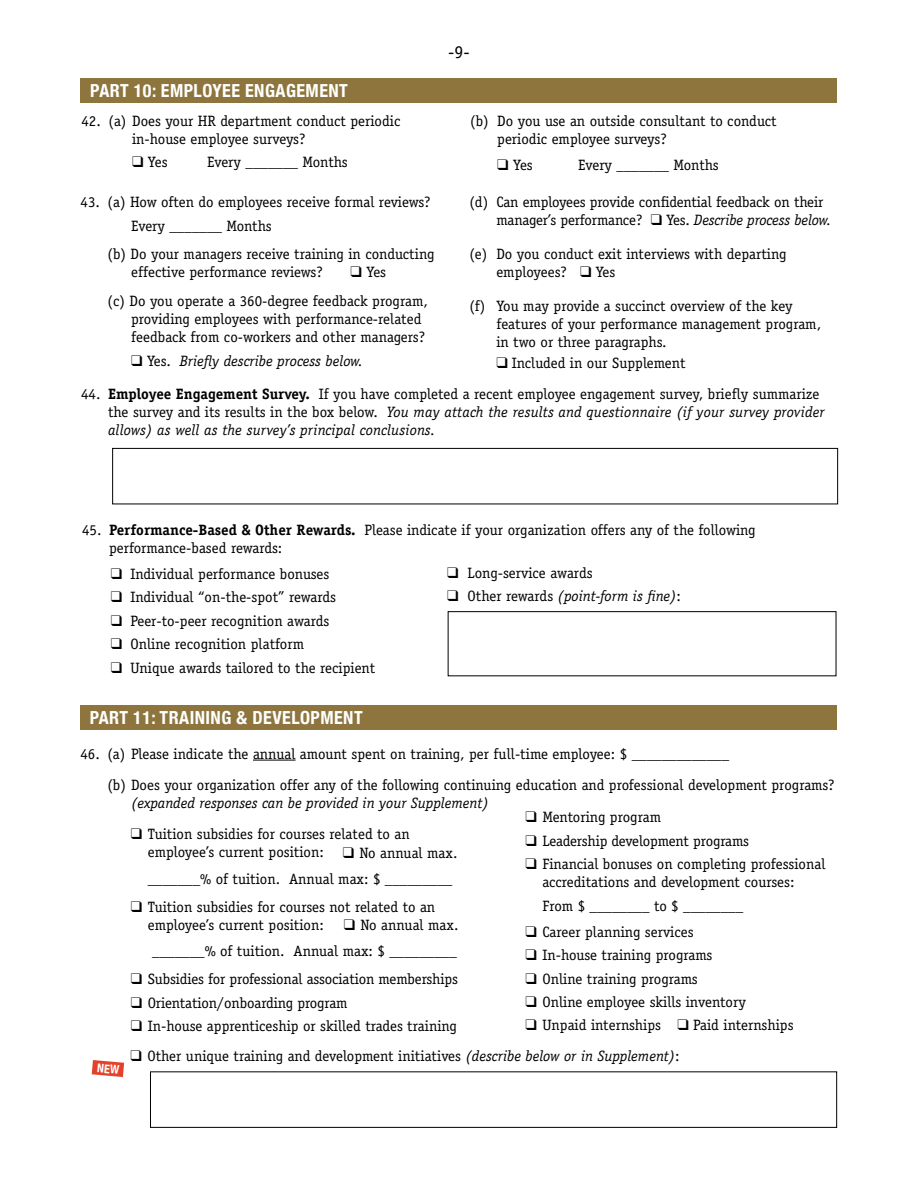
<style>
.page{position:relative;width:918px;height:1188px;background:#fff}
.page>*{position:absolute;margin:0;border:0;box-sizing:border-box;transform-origin:0 0}
.t1{font:700 condensed 18px "Helvetica Neue";letter-spacing:.025em;color:#fff}
.t2{font:18px "Officina Sans Std";color:#000}
.t3{font:15px/18px "Officina Serif Std";color:#000}
.t4{font:italic 15px/18px "Officina Serif Std";color:#000}
.s1{font-style:normal}
.s2{font-style:italic}
.s3{font-weight:700;font-style:normal}
.s4{font-weight:700}
</style>
<div class="page">
<div style="left:81px;top:705px;width:756px;height:25px;background:#8d753d"></div>
<div style="left:81px;top:78px;width:756px;height:25px;background:#8d753d"></div>
<hr style="left:253px;top:760px;width:43px;height:1px;background:#000">
<div style="left:448px;top:611px;width:388px;height:65px;border:1px solid #000"></div>
<div style="left:112px;top:448px;width:726px;height:56px;border:1px solid #000"></div>
<div style="left:150px;top:1071px;width:687px;height:57px;border:1px solid #000"></div>
<svg style="left:92px;top:1060px;width:32px;height:17px"></svg>
<p class="t1" style="left:90px;top:79px;width:259px">PART 10: EMPLOYEE ENGAGEMENT</p>
<p class="t3" style="left:132px;top:112px;width:270px;text-indent:-51px">42. (a) Does your HR department conduct periodic in-house employee surveys?</p>
<p class="t3" style="left:132px;top:153px;width:37px">❑ Yes</p>
<p class="t3" style="left:207px;top:153px;width:142px">Every _______ Months</p>
<p class="t3" style="left:131px;top:191px;width:301px;line-height:23.4px;text-indent:-51px">43. (a) How often do employees receive formal reviews?<br>Every _______ Months</p>
<p class="t3" style="left:131px;top:245px;width:305px;text-indent:-24px">(b) Do your managers receive training in conducting effective performance reviews?</p>
<p class="t3" style="left:108px;top:258px;width:322px;line-height:28.8px;text-indent:243px">❑ Yes<br>(c) Do you operate a 360-degree feedback program,</p>
<p class="t3" style="left:131px;top:310px;width:296px">providing employees with performance-related feedback from co-workers and other managers?</p>
<p class="t4" style="left:131px;top:352px;width:233px">❑ <span class="s1">Yes.</span> Briefly describe process below.</p>
<p class="t2" style="left:448px;top:42px;width:23px">-9-</p>
<p class="t3" style="left:497px;top:112px;width:281px;text-indent:-27px">(b) Do you use an outside consultant to conduct periodic employee surveys?</p>
<p class="t3" style="left:497px;top:156px;width:37px">❑ Yes</p>
<p class="t3" style="left:578px;top:156px;width:142px">Every _______ Months</p>
<p class="t3" style="left:496px;top:193px;width:336px;text-indent:-27px">(d) Can employees provide confidential feedback on their manager’s performance? ❑ Yes. <span class="s2">Describe process below.</span></p>
<p class="t3" style="left:496px;top:245px;width:292px;text-indent:-27px">(e) Do you conduct exit interviews with departing employees? ❑ Yes</p>
<p class="t3" style="left:496px;top:297px;width:326px;text-indent:-27px">(f) You may provide a succinct overview of the key features of your performance management program, in two or three paragraphs.</p>
<p class="t3" style="left:496px;top:354px;width:191px">❑ Included in our Supplement</p>
<p class="t4" style="left:108px;top:385px;width:718px;text-indent:-27px"><span class="s1">44.</span> <span class="s3">Employee Engagement Survey.</span> <span class="s1">If you have completed a recent employee engagement survey, briefly summarize the survey and its results in the box below.</span> You may attach the results and questionnaire (if your survey provider allows) as well as the survey’s principal conclusions.</p>
<p class="t3" style="left:109px;top:521px;width:648px;text-indent:-27px">45. <span class="s4">Performance-Based &amp; Other Rewards.</span> Please indicate if your organization offers any of the following performance-based rewards:</p>
<p class="t3" style="left:111px;top:565px;width:220px">❑ Individual performance bonuses</p>
<p class="t3" style="left:111px;top:588px;width:227px">❑ Individual “on-the-spot” rewards</p>
<p class="t3" style="left:111px;top:612px;width:220px">❑ Peer-to-peer recognition awards</p>
<p class="t3" style="left:111px;top:635px;width:195px">❑ Online recognition platform</p>
<p class="t3" style="left:111px;top:659px;width:266px">❑ Unique awards tailored to the recipient</p>
<p class="t3" style="left:447px;top:564px;width:147px">❑ Long-service awards</p>
<p class="t4" style="left:447px;top:587px;width:235px">❑ <span class="s1">Other rewards</span> (point-form is fine)<span class="s1">:</span></p>
<p class="t1" style="left:90px;top:707px;width:274px">PART 11: TRAINING &amp; DEVELOPMENT</p>
<p class="t3" style="left:107px;top:738px;width:729px;line-height:31.5px;text-indent:-27px">46. (a) Please indicate the annual amount spent on training, per full-time employee: $ _____________<br>(b) Does your organization offer any of the following continuing education and professional development programs?</p>
<p class="t4" style="left:131px;top:794px;width:359px">(expanded responses can be provided in your Supplement)</p>
<p class="t3" style="left:148px;top:825px;width:263px;text-indent:-17px">❑ Tuition subsidies for courses related to an employee’s current position:</p>
<p class="t3" style="left:148px;top:869px;width:306px">_______% of tuition. Annual max: $ _________</p>
<p class="t3" style="left:148px;top:898px;width:289px;text-indent:-17px">❑ Tuition subsidies for courses not related to an employee’s current position:</p>
<p class="t3" style="left:152px;top:942px;width:306px">_______% of tuition. Annual max: $ _________</p>
<p class="t3" style="left:131px;top:970px;width:329px">❑ Subsidies for professional association memberships</p>
<p class="t3" style="left:131px;top:994px;width:218px">❑ Orientation/onboarding program</p>
<p class="t3" style="left:131px;top:1017px;width:328px">❑ In-house apprenticeship or skilled trades training</p>
<p class="t3" style="left:526px;top:808px;width:137px">❑ Mentoring program</p>
<p class="t3" style="left:526px;top:832px;width:225px">❑ Leadership development programs</p>
<p class="t3" style="left:542px;top:855px;width:285px;text-indent:-17px">❑ Financial bonuses on completing professional accreditations and development courses:</p>
<p class="t3" style="left:542px;top:897px;width:202px">From $ ________ to $ ________</p>
<p class="t3" style="left:526px;top:923px;width:170px">❑ Career planning services</p>
<p class="t3" style="left:526px;top:946px;width:188px">❑ In-house training programs</p>
<p class="t3" style="left:526px;top:969px;width:174px">❑ Online training programs</p>
<p class="t3" style="left:526px;top:993px;width:222px">❑ Online employee skills inventory</p>
<p class="t3" style="left:526px;top:1016px;width:270px">❑ Unpaid internships ❑ Paid internships</p>
<p class="t3" style="left:343px;top:844px;width:116px">❑ No annual max.</p>
<p class="t3" style="left:344px;top:916px;width:116px">❑ No annual max.</p>
<p class="t3" style="left:130px;top:1047px;width:551px">❑ Other unique training and development initiatives <span class="s2">(describe below or in Supplement)</span>:</p>
</div>
